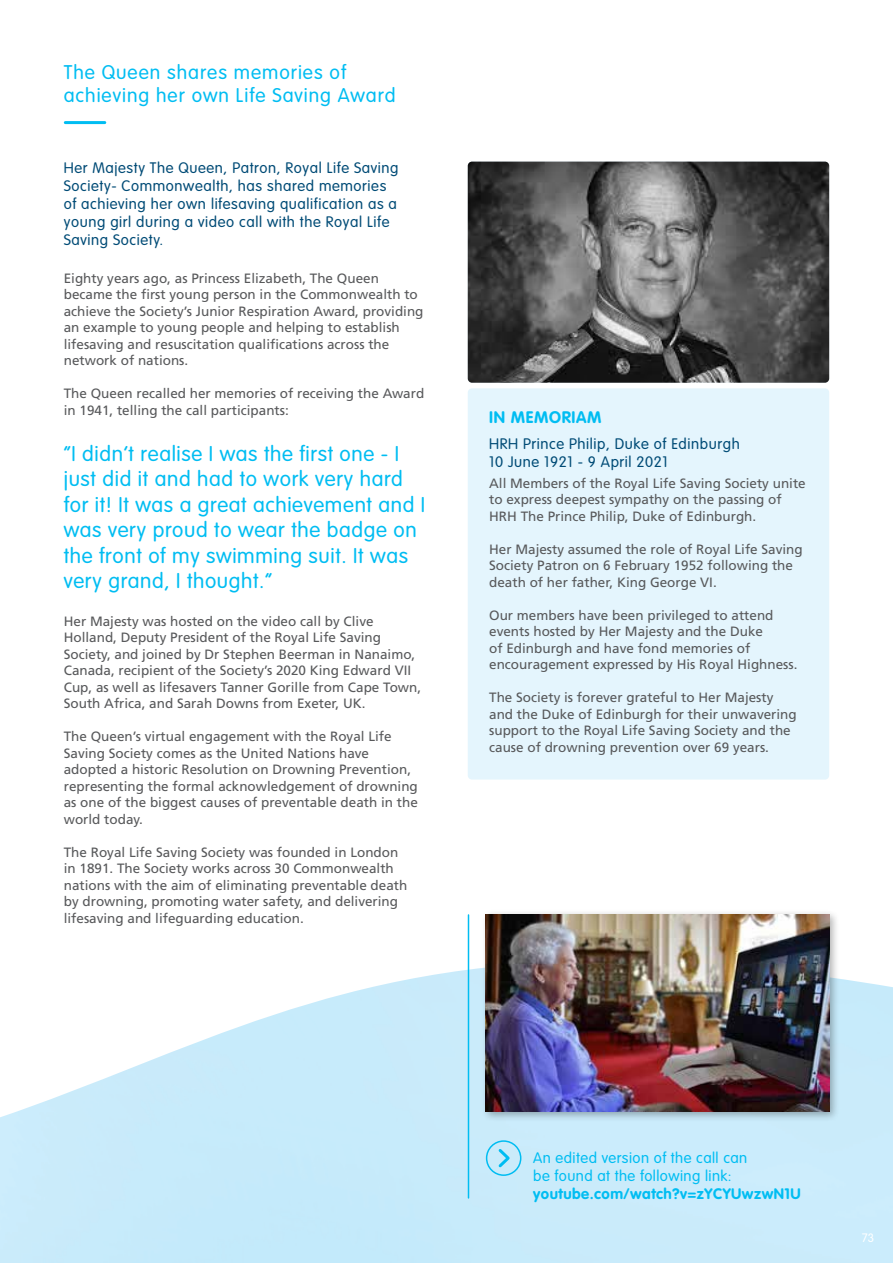
<style>
.page{position:relative;width:893px;height:1263px;background:#fff}
.page>*{position:absolute;margin:0;border:0;box-sizing:border-box;transform-origin:0 0}
.t1{font:300 21px/25.5px "VAG Rounded";letter-spacing:.03em;color:#00bdf2}
.t2{font:300 19.5px/22.5px "VAG Rounded";letter-spacing:.05em;color:#00bdf2}
.t3{font:700 16.5px "VAG Rounded";letter-spacing:.04em;color:#00bdf2}
.t4{font:300 15px/18px "VAG Rounded";letter-spacing:.04em;color:#004b76}
.t5{font:300 15px/18px "VAG Rounded";letter-spacing:.03em;color:#00bdf2}
.t6{font:700 15px "VAG Rounded";letter-spacing:.03em;color:#00bdf2}
.t7{font:13.5px/16.5px "Frutiger";color:#58595b}
.t8{font:300 12px "VAG Rounded";color:#fff}
</style>
<div class="page">
<img style="left:0;top:961px;width:893px;height:302px">
<div style="left:468px;top:388px;width:361px;height:391px;background:#e4f5fd;border-radius:4px"></div>
<img style="left:468px;top:162px;width:361px;height:221px">
<hr style="left:65px;top:121px;width:40px;height:3px;background:#00bdf2">
<hr style="left:468px;top:915px;width:1px;height:283px;background:#00bdf2">
<div style="left:481px;top:909px;width:358px;height:213px;background:#000;opacity:.3"></div>
<img style="left:486px;top:914px;width:343px;height:198px">
<div style="left:486px;top:1140px;width:35px;height:36px;border:2px solid #00bdf2;border-radius:50%"></div>
<svg style="left:496px;top:1146px;width:16px;height:24px"></svg>
<h2 class="t2" style="left:64px;top:61px;width:333px">The Queen shares memories of achieving her own Life Saving Award</h2>
<p class="t4" style="left:64px;top:159px;width:336px">Her Majesty The Queen, Patron, Royal Life Saving Society- Commonwealth, has shared memories of achieving her own lifesaving qualification as a young girl during a video call with the Royal Life Saving Society.</p>
<p class="t7" style="left:64px;top:270px;width:361px">Eighty years ago, as Princess Elizabeth, The Queen became the first young person in the Commonwealth to achieve the Society’s Junior Respiration Award, providing an example to young people and helping to establish lifesaving and resuscitation qualifications across the network of nations.</p>
<p class="t7" style="left:64px;top:385px;width:362px">The Queen recalled her memories of receiving the Award in 1941, telling the call participants:</p>
<h1 class="t1" style="left:64px;top:441px;width:363px">“I didn’t realise I was the first one - I just did it and had to work very hard for it! It was a great achievement and I was very proud to wear the badge on the front of my swimming suit. It was very grand, I thought.”</h1>
<p class="t7" style="left:64px;top:613px;width:359px">Her Majesty was hosted on the video call by Clive Holland, Deputy President of the Royal Life Saving Society, and joined by Dr Stephen Beerman in Nanaimo, Canada, recipient of the Society’s 2020 King Edward VII Cup, as well as lifesavers Tanner Gorille from Cape Town, South Africa, and Sarah Downs from Exeter, UK.</p>
<p class="t7" style="left:64px;top:728px;width:356px">The Queen’s virtual engagement with the Royal Life Saving Society comes as the United Nations have adopted a historic Resolution on Drowning Prevention, representing the formal acknowledgement of drowning as one of the biggest causes of preventable death in the world today.</p>
<p class="t7" style="left:64px;top:843px;width:345px">The Royal Life Saving Society was founded in London in 1891. The Society works across 30 Commonwealth nations with the aim of eliminating preventable death by drowning, promoting water safety, and delivering lifesaving and lifeguarding education.</p>
<p class="t3" style="left:489px;top:407px;width:114px">IN MEMORIAM</p>
<p class="t4" style="left:489px;top:435px;width:252px">HRH Prince Philip, Duke of Edinburgh<br>10 June 1921 - 9 April 2021</p>
<p class="t7" style="left:489px;top:475px;width:318px">All Members of the Royal Life Saving Society unite to express deepest sympathy on the passing of<br>HRH The Prince Philip, Duke of Edinburgh.</p>
<p class="t7" style="left:489px;top:541px;width:315px">Her Majesty assumed the role of Royal Life Saving<br>Society Patron on 6 February 1952 following the death of her father, King George VI.</p>
<p class="t7" style="left:489px;top:607px;width:310px">Our members have been privileged to attend events hosted by Her Majesty and the Duke<br>of Edinburgh and have fond memories of encouragement expressed by His Royal Highness.</p>
<p class="t7" style="left:489px;top:689px;width:309px">The Society is forever grateful to Her Majesty and the Duke of Edinburgh for their unwavering support to the Royal Life Saving Society and the cause of drowning prevention over 69 years.</p>
<p class="t5" style="left:533px;top:1148px;width:216px">An edited version of the call can be found at the following link:</p>
<p class="t6" style="left:533px;top:1185px;width:269px">youtube.com/watch?v=zYCYUwzwN1U</p>
<p class="t8" style="left:862px;top:1231px;width:14px">73</p>
</div>
